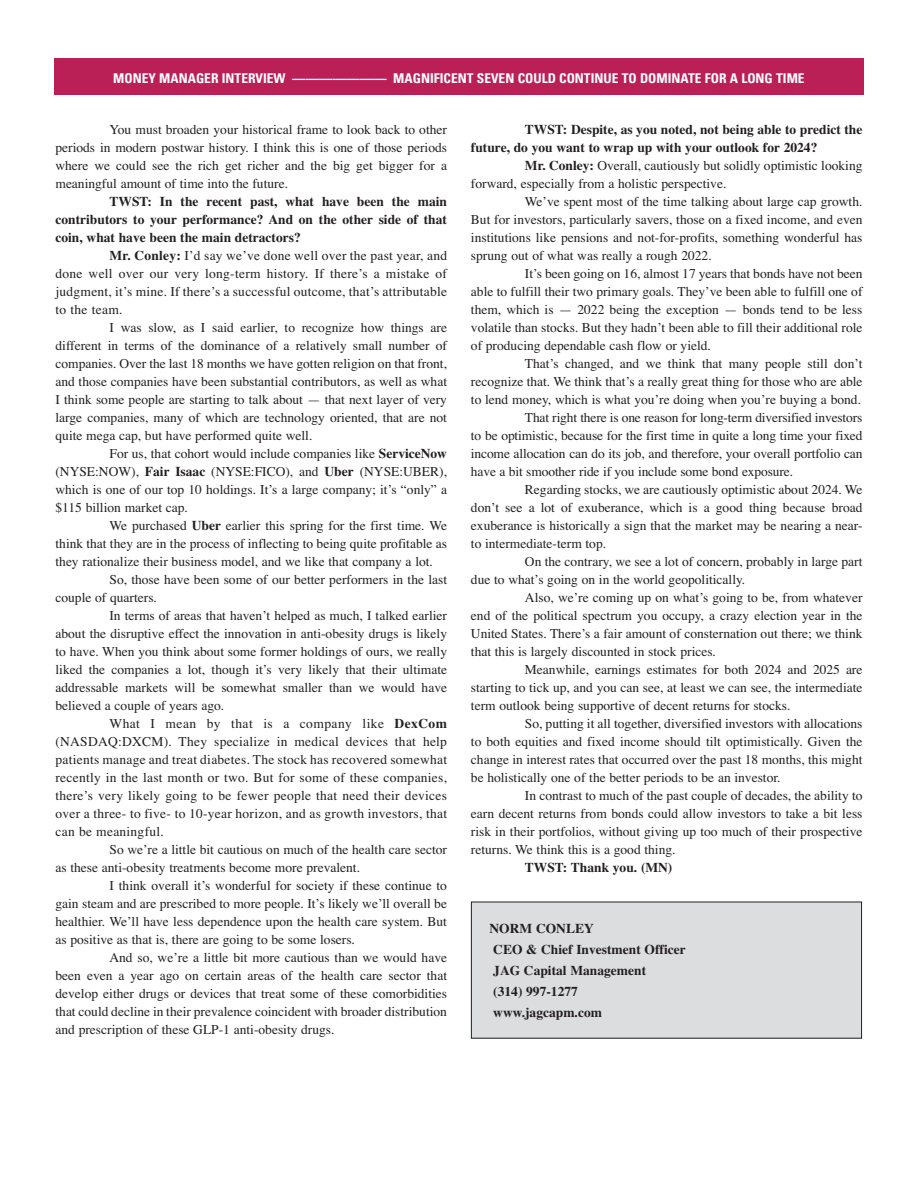
<style>
.page{position:relative;width:918px;height:1188px;background:#fff}
.page>*{position:absolute;margin:0;border:0;box-sizing:border-box;transform-origin:0 0}
.Body_Text{font:13.5px/18px "Times";color:#231f20;text-align:justify}
.Body_Text-2{font:700 13.5px/18px "Times";color:#231f20;text-align:justify}
.t1{font:700 condensed 13.5px "Univers LT";color:#fff}
.s1{font-weight:700}
</style>
<div class="page">
<div style="left:54px;top:58px;width:810px;height:36px;background:#ba2056"></div>
<div style="left:471px;top:902px;width:391px;height:136px;background:#dcdddf"></div>
<p class="t1" style="left:113px;top:70px;width:693px">MONEY MANAGER INTERVIEW ——————— MAGNIFICENT SEVEN COULD CONTINUE TO DOMINATE FOR A LONG TIME</p>
<p class="Body_Text" style="left:56px;top:121px;width:393px;text-indent:54px">You must broaden your historical frame to look back to other periods in modern postwar history. I think this is one of those periods where we could see the rich get richer and the big get bigger for a meaningful amount of time into the future.</p>
<p class="Body_Text-2" style="left:56px;top:193px;width:393px;text-indent:54px">TWST: In the recent past, what have been the main contributors to your performance? And on the other side of that coin, what have been the main detractors?</p>
<p class="Body_Text" style="left:56px;top:247px;width:393px;text-indent:54px"><span class="s1">Mr. Conley:</span> I’d say we’ve done well over the past year, and done well over our very long-term history. If there’s a mistake of judgment, it’s mine. If there’s a successful outcome, that’s attributable to the team.</p>
<p class="Body_Text" style="left:56px;top:319px;width:393px;text-indent:54px">I was slow, as I said earlier, to recognize how things are different in terms of the dominance of a relatively small number of companies. Over the last 18 months we have gotten religion on that front, and those companies have been substantial contributors, as well as what I think some people are starting to talk about — that next layer of very large companies, many of which are technology oriented, that are not quite mega cap, but have performed quite well.</p>
<p class="Body_Text" style="left:56px;top:445px;width:393px;text-indent:54px">For us, that cohort would include companies like <span class="s1">ServiceNow </span>(NYSE:NOW), <span class="s1">Fair Isaac</span> (NYSE:FICO), and <span class="s1">Uber</span> (NYSE:UBER), which is one of our top 10 holdings. It’s a large company; it’s “only” a $115 billion market cap.</p>
<p class="Body_Text" style="left:56px;top:517px;width:393px;text-indent:54px">We purchased <span class="s1">Uber</span> earlier this spring for the first time. We think that they are in the process of inflecting to being quite profitable as they rationalize their business model, and we like that company a lot.</p>
<p class="Body_Text" style="left:56px;top:571px;width:393px;text-indent:54px">So, those have been some of our better performers in the last couple of quarters.</p>
<p class="Body_Text" style="left:56px;top:607px;width:393px;text-indent:54px">In terms of areas that haven’t helped as much, I talked earlier about the disruptive effect the innovation in anti-obesity drugs is likely to have. When you think about some former holdings of ours, we really liked the companies a lot, though it’s very likely that their ultimate addressable markets will be somewhat smaller than we would have believed a couple of years ago.</p>
<p class="Body_Text" style="left:56px;top:715px;width:393px;text-indent:54px">What I mean by that is a company like <span class="s1">DexCom </span>(NASDAQ:DXCM). They specialize in medical devices that help patients manage and treat diabetes. The stock has recovered somewhat recently in the last month or two. But for some of these companies, there’s very likely going to be fewer people that need their devices over a three- to five- to 10-year horizon, and as growth investors, that can be meaningful.</p>
<p class="Body_Text" style="left:56px;top:841px;width:393px;text-indent:54px">So we’re a little bit cautious on much of the health care sector as these anti-obesity treatments become more prevalent.</p>
<p class="Body_Text" style="left:56px;top:877px;width:393px;text-indent:54px">I think overall it’s wonderful for society if these continue to gain steam and are prescribed to more people. It’s likely we’ll overall be healthier. We’ll have less dependence upon the health care system. But as positive as that is, there are going to be some losers.</p>
<p class="Body_Text" style="left:56px;top:949px;width:393px;text-indent:54px">And so, we’re a little bit more cautious than we would have been even a year ago on certain areas of the health care sector that develop either drugs or devices that treat some of these comorbidities that could decline in their prevalence coincident with broader distribution and prescription of these GLP-1 anti-obesity drugs.</p>
<p class="Body_Text-2" style="left:471px;top:121px;width:393px;text-indent:54px">TWST: Despite, as you noted, not being able to predict the future, do you want to wrap up with your outlook for 2024?</p>
<p class="Body_Text" style="left:471px;top:157px;width:393px;text-indent:54px"><span class="s1">Mr. Conley:</span> Overall, cautiously but solidly optimistic looking forward, especially from a holistic perspective.</p>
<p class="Body_Text" style="left:471px;top:193px;width:393px;text-indent:54px">We’ve spent most of the time talking about large cap growth.<br>But for investors, particularly savers, those on a fixed income, and even institutions like pensions and not-for-profits, something wonderful has sprung out of what was really a rough 2022.</p>
<p class="Body_Text" style="left:471px;top:265px;width:393px;text-indent:54px">It’s been going on 16, almost 17 years that bonds have not been able to fulfill their two primary goals. They’ve been able to fulfill one of them, which is — 2022 being the exception — bonds tend to be less volatile than stocks. But they hadn’t been able to fill their additional role of producing dependable cash flow or yield.</p>
<p class="Body_Text" style="left:471px;top:355px;width:393px;text-indent:54px">That’s changed, and we think that many people still don’t recognize that. We think that’s a really great thing for those who are able to lend money, which is what you’re doing when you’re buying a bond.</p>
<p class="Body_Text" style="left:471px;top:409px;width:393px;text-indent:54px">That right there is one reason for long-term diversified investors to be optimistic, because for the first time in quite a long time your fixed income allocation can do its job, and therefore, your overall portfolio can have a bit smoother ride if you include some bond exposure.</p>
<p class="Body_Text" style="left:471px;top:481px;width:393px;text-indent:54px">Regarding stocks, we are cautiously optimistic about 2024. We don’t see a lot of exuberance, which is a good thing because broad exuberance is historically a sign that the market may be nearing a near&shy;to intermediate-term top.</p>
<p class="Body_Text" style="left:471px;top:553px;width:393px;text-indent:54px">On the contrary, we see a lot of concern, probably in large part due to what’s going on in the world geopolitically.</p>
<p class="Body_Text" style="left:471px;top:589px;width:393px;text-indent:54px">Also, we’re coming up on what’s going to be, from whatever end of the political spectrum you occupy, a crazy election year in the United States. There’s a fair amount of consternation out there; we think that this is largely discounted in stock prices.</p>
<p class="Body_Text" style="left:471px;top:661px;width:393px;text-indent:54px">Meanwhile, earnings estimates for both 2024 and 2025 are starting to tick up, and you can see, at least we can see, the intermediate term outlook being supportive of decent returns for stocks.</p>
<p class="Body_Text" style="left:471px;top:715px;width:393px;text-indent:54px">So, putting it all together, diversified investors with allocations to both equities and fixed income should tilt optimistically. Given the change in interest rates that occurred over the past 18 months, this might be holistically one of the better periods to be an investor.</p>
<p class="Body_Text" style="left:471px;top:787px;width:393px;text-indent:54px">In contrast to much of the past couple of decades, the ability to earn decent returns from bonds could allow investors to take a bit less risk in their portfolios, without giving up too much of their prospective returns. We think this is a good thing.</p>
<p class="Body_Text-2" style="left:525px;top:859px;width:149px">TWST: Thank you. (MN)</p>
<p class="Body_Text-2" style="left:490px;top:920px;width:106px">NORM CONLEY</p>
<p class="Body_Text-2" style="left:493px;top:941px;width:194px">CEO &amp; Chief Investment Officer</p>
<p class="Body_Text-2" style="left:493px;top:962px;width:154px">JAG Capital Management</p>
<p class="Body_Text-2" style="left:493px;top:983px;width:86px">(314) 997-1277</p>
<p class="Body_Text-2" style="left:493px;top:1004px;width:110px">www.jagcapm.com</p>
</div>
